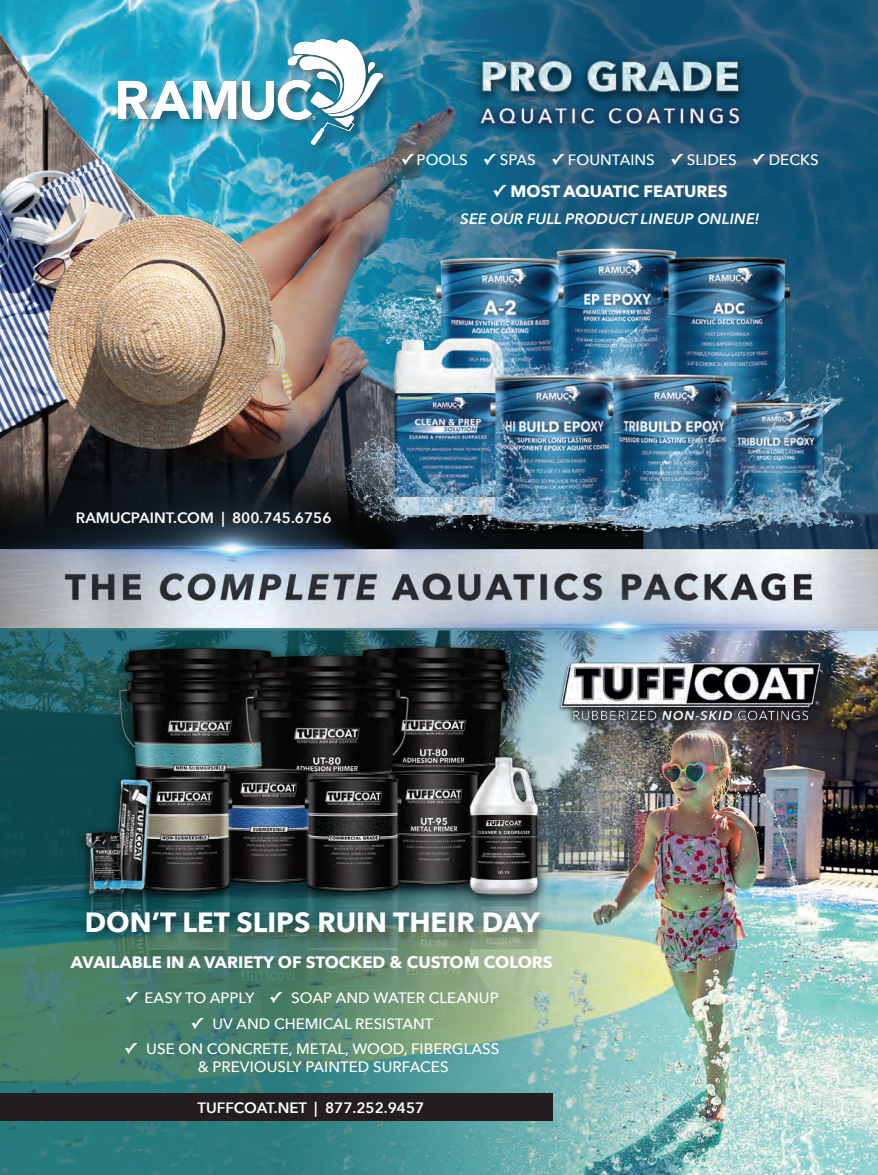
<style>
.page{position:relative;width:878px;height:1175px;background:#fff}
.page>*{position:absolute;margin:0;border:0;box-sizing:border-box;transform-origin:0 0}
.t1{font:700 27.75px "Avenir Next";color:#fff}
.t2{font:700 16.5px "Avenir Next";color:#fff}
.t3{font:500 15px/18px "Avenir Next";color:#fff}
.t4{font:600 15px "Avenir Next";color:#fff}
.t5{font:italic 600 15px "Avenir Next";color:#fff}
.s1{font-family:"Lucida Grande";font-weight:700;font-size:15.3px}
.s2{font-family:"Lucida Grande";font-size:16.8px}
</style>
<div class="page">
<img style="left:709px;top:739px;width:169px;height:435px">
<img style="left:0;top:0;width:168px;height:455px">
<img style="left:168px;top:0;width:710px;height:455px">
<img style="left:0;top:456px;width:878px;height:283px">
<div style="left:115px;top:37px;width:278px;height:119px;background:#231f20;opacity:.5"></div>
<img style="left:119px;top:40px;width:263px;height:105px">
<img style="left:0;top:628px;width:709px;height:546px">
<img style="left:472px;top:54px;width:275px;height:47px">
<img style="left:472px;top:101px;width:275px;height:33px">
<img style="left:329px;top:222px;width:549px;height:326px">
<img style="left:75px;top:639px;width:473px;height:432px">
<div style="left:562px;top:665px;width:277px;height:76px;background:#231f20;opacity:.75"></div>
<img style="left:557px;top:661px;width:267px;height:64px">
<div style="left:82px;top:909px;width:468px;height:36px;background:#231f20;opacity:.25"></div>
<div style="left:0;top:1093px;width:552px;height:27px;background:#231f20"></div>
<p class="t3" style="left:401px;top:150px;width:419px"><span class="s1">✓</span> POOLS <span class="s1">✓</span> SPAS <span class="s1">✓</span> FOUNTAINS <span class="s1">✓</span> SLIDES <span class="s1">✓</span> DECKS</p>
<p class="t2" style="left:492px;top:177px;width:237px"><span class="s2">✓</span> MOST AQUATIC FEATURES</p>
<p class="t5" style="left:460px;top:206px;width:300px">SEE OUR FULL PRODUCT LINEUP ONLINE!</p>
<p class="t4" style="left:76px;top:504px;width:257px">RAMUCPAINT.COM | 800.745.6756</p>
<h1 class="t1" style="left:85px;top:897px;width:456px">DON’T LET SLIPS RUIN THEIR DAY</h1>
<p class="t2" style="left:71px;top:947px;width:483px">AVAILABLE IN A VARIETY OF STOCKED &amp; CUSTOM COLORS</p>
<p class="t3" style="left:125px;top:988px;width:375px"><span class="s1">✓</span> EASY TO APPLY <span class="s1">✓</span> SOAP AND WATER CLEANUP</p>
<p class="t3" style="left:190px;top:1013px;width:244px"><span class="s1">✓</span> UV AND CHEMICAL RESISTANT</p>
<p class="t3" style="left:198px;top:1039px;width:303px;text-indent:-73px"><span class="s1">✓</span> USE ON CONCRETE, METAL, WOOD, FIBERGLASS &amp; PREVIOUSLY PAINTED SURFACES</p>
<p class="t4" style="left:197px;top:1095px;width:228px">TUFFCOAT.NET | 877.252.9457</p>
</div>
